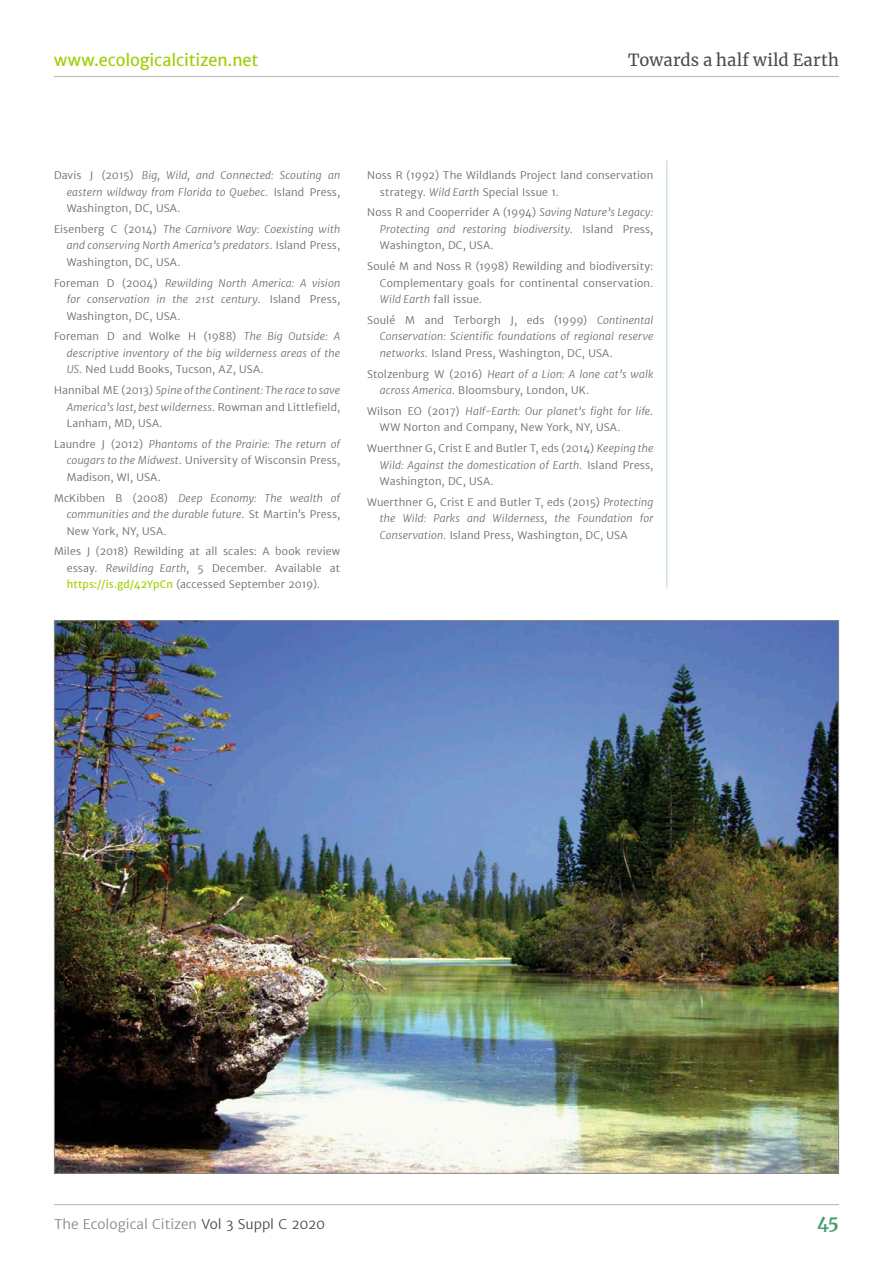
<style>
.page{position:relative;width:893px;height:1263px;background:#fff}
.page>*{position:absolute;margin:0;border:0;box-sizing:border-box;transform-origin:0 0}
.t1{font:700 18px "Merriweather";color:#449c70}
.t2{font:16.5px "Merriweather Sans";letter-spacing:-.005em;color:#a0ce00}
.t3{font:16.5px "Merriweather";letter-spacing:.015em;color:#4a4a49}
.t4{font:300 13.5px "Merriweather Sans";color:#878786}
.References{font:300 10.5px/16.5px "Merriweather Sans";letter-spacing:.015em;color:#696968;text-align:justify}
.References-2{font:italic 300 10.5px/16.5px "Merriweather Sans";letter-spacing:.02em;color:#696968;text-align:justify}
.s1{font-style:normal}
.s2{font-style:italic}
.s3{font-weight:400;color:#a0ce00}
.s4{color:#4a4a49}
</style>
<div class="page">
<hr style="left:54px;top:76px;width:785px;height:1px;background:#bbb">
<hr style="left:54px;top:1204px;width:785px;height:1px;background:#bbb">
<hr style="left:666px;top:160px;width:1px;height:429px;background:#b6dbc5">
<img style="left:56px;top:622px;width:781px;height:550px">
<p class="t2" style="left:54px;top:50px;width:206px">www.ecologicalcitizen.net</p>
<p class="t3" style="left:628px;top:49px;width:212px">Towards a half wild Earth</p>
<p class="References-2" style="left:67px;top:167px;width:275px;text-indent:-13px"><span class="s1">Davis J (2015)</span> Big, Wild, and Connected: Scouting an eastern wildway from Florida to Quebec<span class="s1">. Island Press, Washington, DC, USA.</span></p>
<p class="References-2" style="left:67px;top:221px;width:275px;text-indent:-13px"><span class="s1">Eisenberg C (2014)</span> The Carnivore Way: Coexisting with and conserving North America’s predators<span class="s1">. Island Press, Washington, DC, USA.</span></p>
<p class="References-2" style="left:67px;top:274px;width:275px;text-indent:-13px"><span class="s1">Foreman D (2004)</span> Rewilding North America: A vision for conservation in the 21st century<span class="s1">. Island Press, Washington, DC, USA.</span></p>
<p class="References-2" style="left:67px;top:328px;width:275px;text-indent:-13px"><span class="s1">Foreman D and Wolke H (1988)</span> The Big Outside: A descriptive inventory of the big wilderness areas of the US<span class="s1">. Ned Ludd Books, Tucson, AZ, USA.</span></p>
<p class="References-2" style="left:67px;top:382px;width:275px;text-indent:-13px"><span class="s1">Hannibal ME (2013)</span> Spine of the Continent: The race to save America’s last, best wilderness<span class="s1">. Rowman and Littlefield, Lanham, MD, USA.</span></p>
<p class="References" style="left:67px;top:436px;width:275px;text-indent:-13px">Laundre J (2012) <span class="s2">Phantoms of the Prairie: The return of cougars to the Midwest</span>. University of Wisconsin Press, Madison, WI, USA.</p>
<p class="References-2" style="left:67px;top:489px;width:275px;text-indent:-13px"><span class="s1">McKibben B (2008)</span> Deep Economy: The wealth of communities and the durable future<span class="s1">. St Martin’s Press, New York, NY, USA.</span></p>
<p class="References" style="left:67px;top:543px;width:275px;text-indent:-13px">Miles J (2018) Rewilding at all scales: A book review essay. <span class="s2">Rewilding Earth</span>, 5 December. Available at <span class="s3">https://is.gd/42YpCn</span> (accessed September 2019).</p>
<p class="References" style="left:380px;top:167px;width:275px;text-indent:-13px">Noss R (1992) The Wildlands Project land conservation strategy. <span class="s2">Wild Earth</span> Special Issue 1.</p>
<p class="References" style="left:380px;top:204px;width:275px;text-indent:-13px">Noss R and Cooperrider A (1994) <span class="s2">Saving Nature’s Legacy:<br>Protecting and restoring biodiversity</span>. Island Press, Washington, DC, USA.</p>
<p class="References" style="left:380px;top:258px;width:275px;text-indent:-13px">Soulé M and Noss R (1998) Rewilding and biodiversity:<br>Complementary goals for continental conservation.<br><span class="s2">Wild Earth</span> fall issue.</p>
<p class="References-2" style="left:380px;top:312px;width:275px;text-indent:-13px"><span class="s1">Soulé M and Terborgh J, eds (1999)</span> Continental Conservation: Scientific foundations of regional reserve networks<span class="s1">. Island Press, Washington, DC, USA.</span></p>
<p class="References" style="left:380px;top:365px;width:275px;text-indent:-13px">Stolzenburg W (2016) <span class="s2">Heart of a Lion: A lone cat’s walk across America</span>. Bloomsbury, London, UK.</p>
<p class="References" style="left:380px;top:403px;width:275px;text-indent:-13px">Wilson EO (2017) <span class="s2">Half-Earth: Our planet’s fight for life</span>.<br>WW Norton and Company, New York, NY, USA.</p>
<p class="References" style="left:380px;top:440px;width:275px;text-indent:-13px">Wuerthner G, Crist E and Butler T, eds (2014) <span class="s2">Keeping the Wild: Against the domestication of Earth</span>. Island Press, Washington, DC, USA.</p>
<p class="References" style="left:380px;top:494px;width:275px;text-indent:-13px">Wuerthner G, Crist E and Butler T, eds (2015) <span class="s2">Protecting the Wild: Parks and Wilderness, the Foundation for Conservation</span>. Island Press, Washington, DC, USA</p>
<p class="t4" style="left:54px;top:1215px;width:273px">The Ecological Citizen <span class="s4">Vol 3 Suppl C 2020</span></p>
<p class="t1" style="left:817px;top:1210px;width:23px">45</p>
</div>
